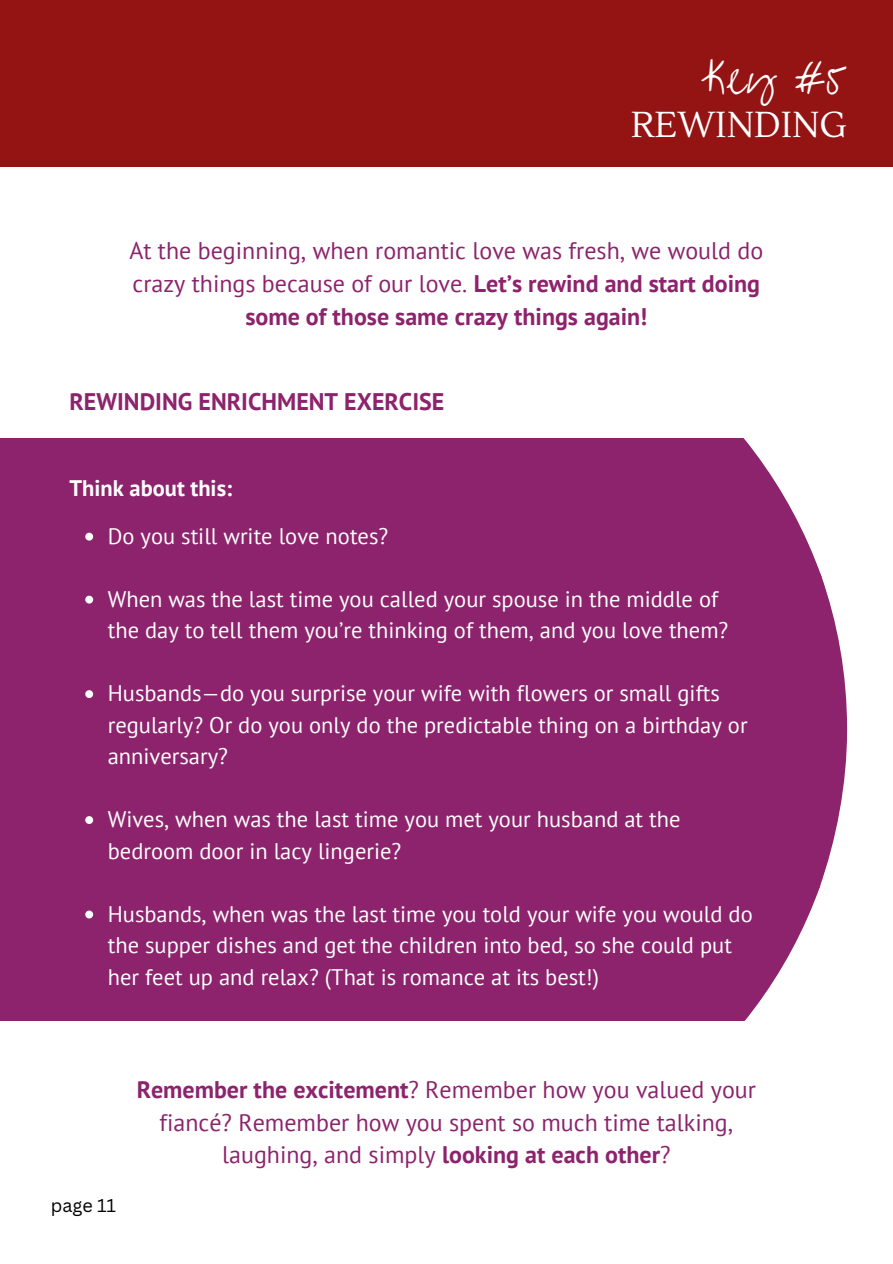
<style>
.page{position:relative;width:893px;height:1264px;background:#fff}
.page>*{position:absolute;margin:0;border:0;box-sizing:border-box;transform-origin:0 0}
.t1{font:39px "Overthe Rainbow";color:#fff}
.t2{font:36px "Lustria";color:#fff}
.t3{font:24px/32.5px "PT Sans";color:#8c236c;text-align:center}
.t4{font:700 24px "PT Sans";color:#8c236c}
.t5{font:22.5px/31.5px "PT Sans";color:#fff}
.t6{font:700 22.5px "PT Sans";color:#fff}
.t7{font:18px "Canva Sans";color:#000}
.s1{font-weight:700}
</style>
<div class="page">
<div style="left:0;top:0;width:892px;height:166px;background:#941313"></div>
<div style="left:0;top:438px;width:385px;height:582px;background:#8c236c"></div>
<svg style="left:385px;top:888px;width:435px;height:132px;background:#943377"></svg>
<div style="left:385px;top:575px;width:462px;height:313px;background:#8c236c"></div>
<svg style="left:385px;top:438px;width:436px;height:139px;background:#943377"></svg>
<svg style="left:85px;top:532px;width:8px;height:8px"></svg>
<svg style="left:85px;top:595px;width:8px;height:8px"></svg>
<svg style="left:85px;top:690px;width:8px;height:8px"></svg>
<svg style="left:85px;top:816px;width:8px;height:8px"></svg>
<svg style="left:85px;top:910px;width:8px;height:8px"></svg>
<h1 class="t1" style="left:700px;top:58px;width:148px">Key #5</h1>
<h2 class="t2" style="left:630px;top:103px;width:218px">REWINDING</h2>
<p class="t3" style="left:129px;top:234px;width:635px">At the beginning, when romantic love was fresh, we would do crazy things because of our love. <span class="s1">Let’s rewind and start doing some of those same crazy things again!</span></p>
<p class="t4" style="left:69px;top:386px;width:376px">REWINDING ENRICHMENT EXERCISE</p>
<p class="t6" style="left:69px;top:473px;width:164px">Think about this:</p>
<p class="t5" style="left:108px;top:520px;width:282px">Do you still write love notes?</p>
<p class="t5" style="left:108px;top:583px;width:622px">When was the last time you called your spouse in the middle of the day to tell them you’re thinking of them, and you love them?</p>
<p class="t5" style="left:108px;top:677px;width:641px">Husbands—do you surprise your wife with flowers or small gifts regularly? Or do you only do the predictable thing on a birthday or anniversary?</p>
<p class="t5" style="left:108px;top:803px;width:574px">Wives, when was the last time you met your husband at the bedroom door in lacy lingerie?</p>
<p class="t5" style="left:108px;top:897px;width:646px">Husbands, when was the last time you told your wife you would do the supper dishes and get the children into bed, so she could put her feet up and relax? (That is romance at its best!)</p>
<p class="t7" style="left:51px;top:1192px;width:67px">page 11</p>
<p class="t3" style="left:137px;top:1072px;width:620px"><span class="s1">Remember the excitement</span>? Remember how you valued your fiancé? Remember how you spent so much time talking, laughing, and simply <span class="s1">looking at each other</span>?</p>
</div>
